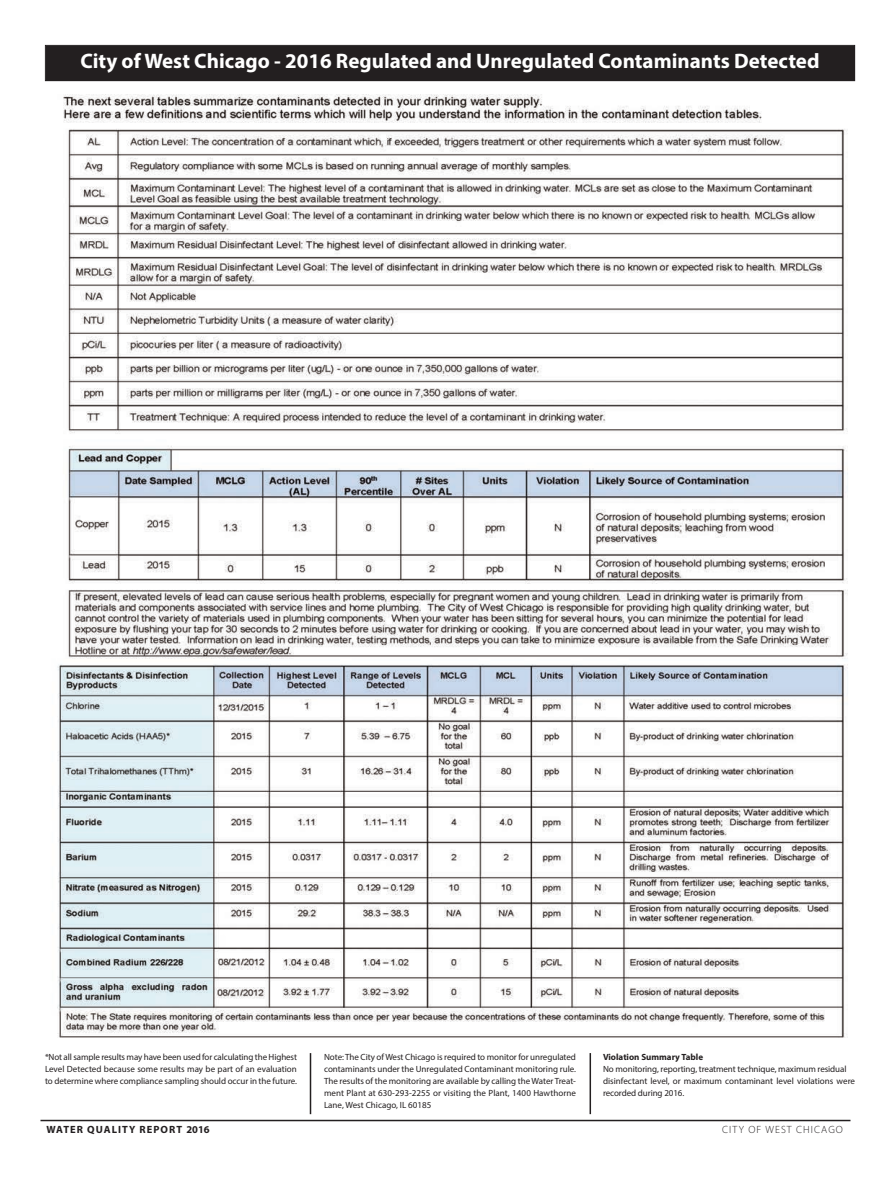
<style>
.page{position:relative;width:891px;height:1188px;background:#fff}
.page>*{position:absolute;margin:0;border:0;box-sizing:border-box;transform-origin:0 0}
.t1{font:700 21px "Myriad Pro";color:#fff}
.t2{font:700 10.5px "Myriad Pro";letter-spacing:.1em;color:#231f20}
.t3{font:300 10.5px "Myriad Pro";letter-spacing:.1em;color:#231f20}
.t4{font:9px/12px "Myriad Pro";letter-spacing:-.005em;color:#231f20;text-align:justify}
.t5{font:700 9px "Myriad Pro";color:#231f20}
</style>
<div class="page">
<hr style="left:40px;top:1120px;width:810px;height:1px;background:#231f20">
<img style="left:57px;top:94px;width:791px;height:944px">
<div style="left:46px;top:46px;width:808px;height:34px;background:#231f20"></div>
<div style="left:45px;top:45px;width:810px;height:36px;border:1px solid #231f20"></div>
<hr style="left:310px;top:1053px;width:1px;height:61px;background:#231f20">
<hr style="left:590px;top:1053px;width:1px;height:61px;background:#231f20">
<h1 class="t1" style="left:80px;top:53px;width:741px">City of West Chicago - 2016 Regulated and Unregulated Contaminants Detected</h1>
<p class="t4" style="left:45px;top:1052px;width:254px">*Not all sample results may have been used for calculating the Highest Level Detected because some results may be part of an evaluation to determine where compliance sampling should occur in the future.</p>
<p class="t4" style="left:324px;top:1052px;width:254px">Note: The City of West Chicago is required to monitor for unregulated contaminants under the Unregulated Contaminant monitoring rule.<br>The results of the monitoring are available by calling the Water Treat&shy;ment Plant at 630-293-2255 or visiting the Plant, 1400 Hawthorne Lane, West Chicago, IL 60185</p>
<p class="t5" style="left:603px;top:1053px;width:102px">Violation Summary Table</p>
<p class="t4" style="left:603px;top:1064px;width:253px;text-align:left">No monitoring, reporting, treatment technique, maximum residual disinfectant level, or maximum contaminant level violations were recorded during 2016.</p>
<p class="t2" style="left:46px;top:1125px;width:165px">WATER QUALITY REPORT 2016</p>
<p class="t3" style="left:722px;top:1125px;width:122px">CITY OF WEST CHICAGO</p>
</div>
